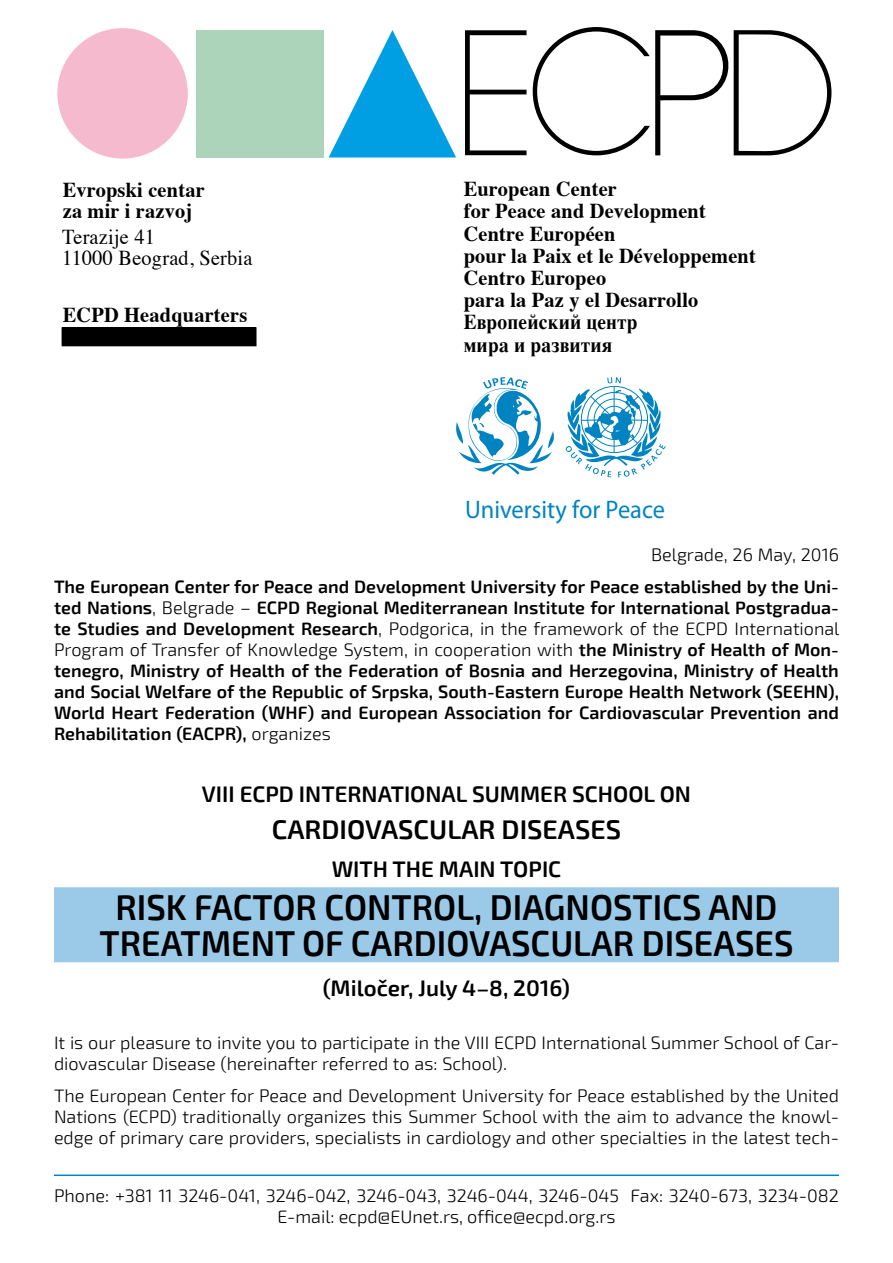
<style>
.page{position:relative;width:893px;height:1263px;background:#fff}
.page>*{position:absolute;margin:0;border:0;box-sizing:border-box;transform-origin:0 0}
.t1{font:600 36px/36px "Exo 2";color:#000;text-align:center;scale:.95 1}
.t2{font:600 27px "Exo 2";color:#000}
.t3{font:25.5px "Myriad Pro";color:#0084c1;scale:.96 1}
.t4{font:600 22.5px "Exo 2";color:#000}
.t5{font:700 21.15px/22.2px "Times";letter-spacing:.01em;color:#000;scale:.96 1}
.t6{font:21.15px/21.1px "Times";letter-spacing:.01em;color:#000;scale:.96 1}
.t7{font:600 18px/21px "Exo 2";color:#000;text-align:justify}
.t8{font:300 18px/21px "Exo 2";color:#000;text-align:center}
.s1{font-weight:300}
</style>
<div class="page">
<hr style="left:54px;top:1174px;width:785px;height:2px;background:#0084c1">
<div style="left:54px;top:887px;width:785px;height:75px;background:#9bcae8"></div>
<svg style="left:465px;top:30px;width:61px;height:125px"></svg>
<svg style="left:533px;top:27px;width:298px;height:128px"></svg>
<div style="left:62px;top:328px;width:194px;height:18px;background:#000"></div>
<div style="left:196px;top:30px;width:128px;height:127px;background:#acd4bb"></div>
<svg style="left:329px;top:30px;width:127px;height:127px"></svg>
<div style="left:57px;top:28px;width:131px;height:131px;background:#f5bacd;border-radius:50%"></div>
<svg style="left:566px;top:377px;width:100px;height:100px"></svg>
<svg style="left:456px;top:377px;width:98px;height:98px"></svg>
<p class="t5" style="left:63px;top:177px;width:149px;line-height:21.1px">Evropski centar za mir i razvoj</p>
<p class="t6" style="left:62px;top:224px;width:200px">Terazije 41<br>11000 Beograd, Serbia</p>
<p class="t5" style="left:63px;top:301px;width:194px">ECPD Headquarters</p>
<p class="t5" style="left:464px;top:176px;width:306px">European Center<br>for Peace and Development<br>Centre Européen<br>pour la Paix et le Développement<br>Centro Europeo<br>para la Paz y el Desarrollo<br>Европейский центр<br>мира и развития</p>
<p class="t3" style="left:465px;top:494px;width:210px">University for Peace</p>
<p class="t8" style="left:651px;top:545px;width:189px">Belgrade, 26 May, 2016</p>
<p class="t7" style="left:54px;top:577px;width:787px">The European Center for Peace and Development University for Peace established by the Uni&shy;ted Nations<span class="s1">, Belgrade –</span> ECPD Regional Mediterranean Institute for International Postgradua&shy;te Studies and Development Research<span class="s1">, Podgorica, in the framework of the ECPD International Program of Transfer of Knowledge System, in cooperation with</span> the Ministry of Health of Mon&shy;tenegro, Ministry of Health of the Federation of Bosnia and Herzegovina, Ministry of Health and Social Welfare of the Republic of Srpska, South-Eastern Europe Health Network (SEEHN), World Heart Federation (WHF) and European Association for Cardiovascular Prevention and Rehabilitation (EACPR), <span class="s1">organizes</span></p>
<p class="t4" style="left:202px;top:780px;width:490px">VIII ECPD INTERNATIONAL SUMMER SCHOOL ON</p>
<p class="t2" style="left:272px;top:813px;width:351px">CARDIOVASCULAR DISEASES</p>
<p class="t4" style="left:332px;top:856px;width:231px">WITH THE MAIN TOPIC</p>
<p class="t1" style="left:99px;top:890px;width:732px">RISK FACTOR CONTROL, DIAGNOSTICS AND<br>TREATMENT OF CARDIOVASCULAR DISEASES</p>
<p class="t4" style="left:323px;top:974px;width:249px">(Miločer, July 4–8, 2016)</p>
<p class="t8" style="left:54px;top:1032px;width:786px;text-align:left">It is our pleasure to invite you to participate in the VIII ECPD International Summer School of Car&shy;diovascular Disease (hereinafter referred to as: School).</p>
<p class="t8" style="left:54px;top:1085px;width:786px;text-align:justify">The European Center for Peace and Development University for Peace established by the United Nations (ECPD) traditionally organizes this Summer School with the aim to advance the knowl&shy;edge of primary care providers, specialists in cardiology and other specialties in the latest tech-</p>
<p class="t8" style="left:54px;top:1185px;width:786px;line-height:21.6px">Phone: +381 11 3246-041, 3246-042, 3246-043, 3246-044, 3246-045 Fax: 3240-673, 3234-082<br>E-mail: ecpd@EUnet.rs, office@ecpd.org.rs</p>
</div>
